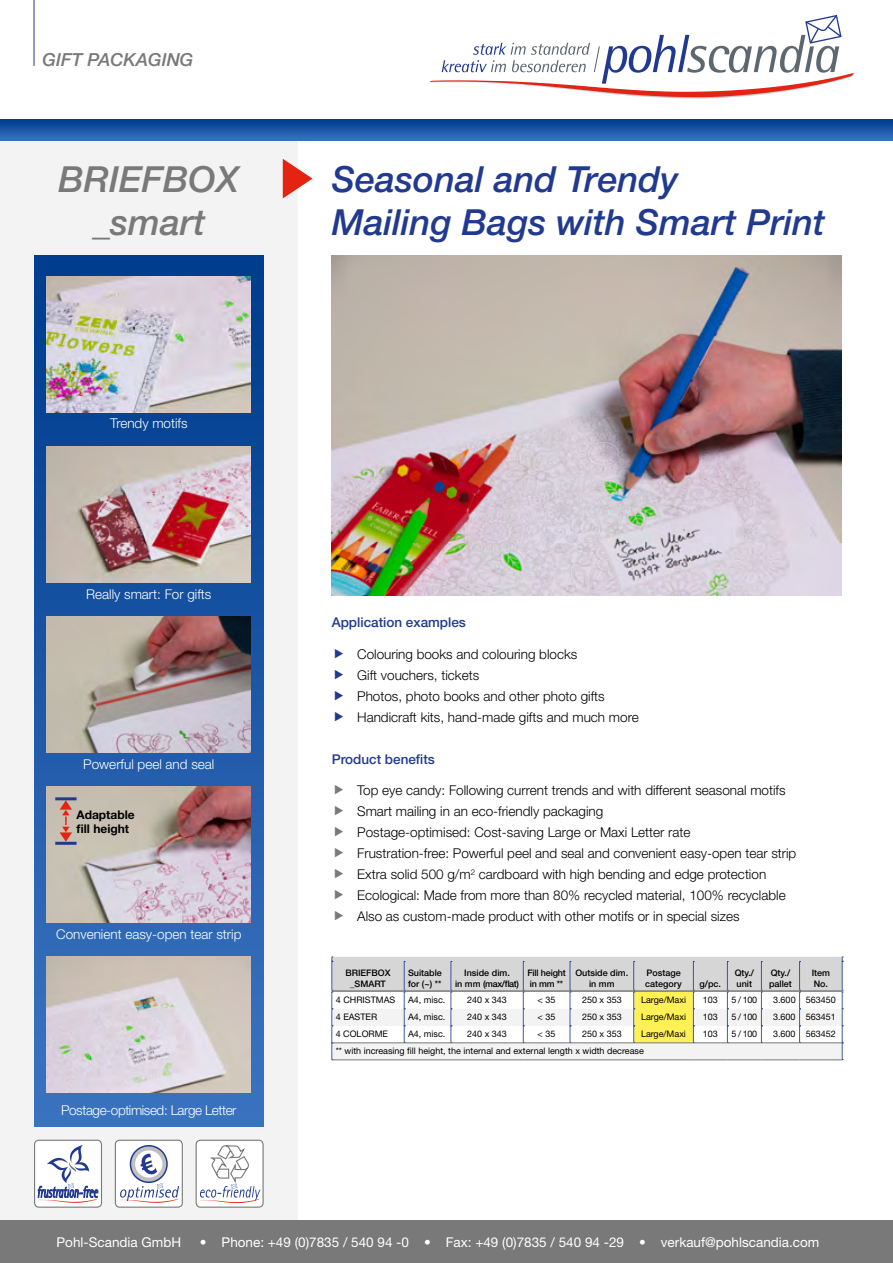
<style>
.page{position:relative;width:893px;height:1263px;background:#fff}
.page>*{position:absolute;margin:0;border:0;box-sizing:border-box;transform-origin:0 0}
.t1{font:italic 500 36px/43.2px "Helvetica Neue LT";color:#213a8f}
.t2{font:italic 500 36px/43.2px "Helvetica Neue LT";color:#797979;text-align:center}
.t3{font:italic 500 18px "Helvetica Neue LT";color:#797979}
.t4{font:300 13.5px/21px "Helvetica Neue LT";color:#000}
.t5{font:13.5px "Helvetica Neue LT";color:#fff}
.t6{font:300 13.5px "Helvetica Neue LT";color:#fff}
.t7{font:500 13.5px "Helvetica Neue LT";color:#213a8f}
.t8{font:300 13.5px "Helvetica Neue LT";letter-spacing:-.03em;color:#fff}
.t9{font:700 12px/14.4px "Helvetica Neue LT";color:#000}
.t10{font:9px "Helvetica Neue LT";color:#000}
.t11{font:500 9px/10.8px "Helvetica Neue LT";color:#000}
.t12{font:500 9px/10.8px "Helvetica Neue LT";letter-spacing:-.02em;color:#000}
</style>
<div class="page">
<div style="left:0;top:140px;width:298px;height:1080px;background:#f3f3f3"></div>
<div style="left:0;top:1220px;width:893px;height:43px;background:#797979"></div>
<hr style="left:34px;top:0;width:1px;height:66px;background:#213a8f">
<img style="left:429px;top:73px;width:426px;height:25px">
<svg style="left:430px;top:15px;width:423px;height:82px"></svg>
<img style="left:0;top:119px;width:893px;height:21px">
<img style="left:34px;top:255px;width:230px;height:872px">
<svg style="left:283px;top:159px;width:30px;height:39px"></svg>
<img style="left:332px;top:255px;width:510px;height:340px">
<img style="left:47px;top:276px;width:204px;height:136px">
<img style="left:47px;top:446px;width:204px;height:137px">
<img style="left:47px;top:617px;width:204px;height:136px">
<img style="left:47px;top:787px;width:204px;height:136px">
<img style="left:47px;top:957px;width:204px;height:136px">
<hr style="left:57px;top:797px;width:18px;height:3px;background:#213a8f">
<svg style="left:60px;top:800px;width:12px;height:42px"></svg>
<hr style="left:55px;top:842px;width:22px;height:3px;background:#213a8f">
<svg style="left:332px;top:957px;width:511px;height:103px"></svg>
<hr style="left:332px;top:1059px;width:72px;height:1px;background:#797979">
<hr style="left:404px;top:1059px;width:47px;height:1px;background:#797979">
<hr style="left:451px;top:1059px;width:72px;height:1px;background:#797979">
<hr style="left:523px;top:1059px;width:47px;height:1px;background:#797979">
<hr style="left:570px;top:1059px;width:64px;height:1px;background:#797979">
<hr style="left:634px;top:1059px;width:59px;height:1px;background:#797979">
<hr style="left:693px;top:1059px;width:34px;height:1px;background:#797979">
<hr style="left:727px;top:1059px;width:34px;height:1px;background:#797979">
<hr style="left:761px;top:1059px;width:39px;height:1px;background:#797979">
<hr style="left:800px;top:1059px;width:42px;height:1px;background:#797979">
<hr style="left:332px;top:1042px;width:72px;height:1px;background:#797979">
<hr style="left:404px;top:1042px;width:47px;height:1px;background:#797979">
<hr style="left:451px;top:1042px;width:72px;height:1px;background:#797979">
<hr style="left:523px;top:1042px;width:47px;height:1px;background:#797979">
<hr style="left:570px;top:1042px;width:64px;height:1px;background:#797979">
<hr style="left:634px;top:1042px;width:59px;height:1px;background:#797979">
<hr style="left:693px;top:1042px;width:34px;height:1px;background:#797979">
<hr style="left:727px;top:1042px;width:34px;height:1px;background:#797979">
<hr style="left:761px;top:1042px;width:39px;height:1px;background:#797979">
<hr style="left:800px;top:1042px;width:42px;height:1px;background:#797979">
<div style="left:35px;top:1140px;width:66px;height:67px;background:#fff;border-radius:4px"></div>
<div style="left:34px;top:1140px;width:68px;height:68px;border:1px solid #797979;border-radius:4px"></div>
<svg style="left:38px;top:1145px;width:60px;height:58px"></svg>
<div style="left:115px;top:1140px;width:67px;height:67px;background:#fff;border-radius:4px"></div>
<div style="left:115px;top:1140px;width:68px;height:68px;border:1px solid #797979;border-radius:4px"></div>
<svg style="left:130px;top:1146px;width:37px;height:36px"></svg>
<div style="left:130px;top:1145px;width:38px;height:38px;border:2px solid #213a8f;border-radius:50%"></div>
<svg style="left:134px;top:1150px;width:29px;height:28px"></svg>
<div style="left:134px;top:1149px;width:30px;height:30px;border:2px solid #c1c0c0;border-radius:50%"></div>
<svg style="left:140px;top:1153px;width:17px;height:22px"></svg>
<svg style="left:119px;top:1183px;width:60px;height:20px"></svg>
<div style="left:196px;top:1140px;width:67px;height:67px;background:#fff;border-radius:4px"></div>
<div style="left:196px;top:1140px;width:68px;height:68px;border:1px solid #797979;border-radius:4px"></div>
<svg style="left:200px;top:1145px;width:60px;height:58px"></svg>
<h2 class="t3" style="left:43px;top:49px;width:153px">GIFT PACKAGING</h2>
<h1 class="t2" style="left:58px;top:157px;width:182px">BRIEFBOX _smart</h1>
<p class="t6" style="left:110px;top:415px;width:79px">Trendy motifs</p>
<p class="t6" style="left:86px;top:585px;width:127px">Really smart: For gifts</p>
<p class="t6" style="left:83px;top:755px;width:133px">Powerful peel and seal</p>
<p class="t9" style="left:77px;top:807px;width:60px">Adaptable fill height</p>
<p class="t6" style="left:56px;top:926px;width:187px">Convenient easy-open tear strip</p>
<p class="t8" style="left:61px;top:1102px;width:177px">Postage-optimised: Large Letter</p>
<h1 class="t1" style="left:332px;top:157px;width:495px">Seasonal and Trendy<br>Mailing Bags with Smart Print</h1>
<p class="t7" style="left:332px;top:614px;width:136px">Application examples</p>
<p class="t4" style="left:357px;top:643px;width:283px">Colouring books and colouring blocks<br>Gift vouchers, tickets<br>Photos, photo books and other photo gifts Handicraft kits, hand-made gifts and much more</p>
<p class="t7" style="left:332px;top:751px;width:105px">Product benefits</p>
<p class="t4" style="left:357px;top:780px;width:441px">Top eye candy: Following current trends and with different seasonal motifs Smart mailing in an eco-friendly packaging<br>Postage-optimised: Cost-saving Large or Maxi Letter rate<br>Frustration-free: Powerful peel and seal and convenient easy-open tear strip Extra solid 500 g/m<sup>2</sup> cardboard with high bending and edge protection Ecological: Made from more than 80% recycled material, 100% recyclable Also as custom-made product with other motifs or in special sizes</p>
<p class="t11" style="left:345px;top:968px;width:47px;text-align:center">BRIEFBOX _SMART</p>
<p class="t11" style="left:408px;top:968px;width:35px">Suitable for (~) **</p>
<p class="t11" style="left:455px;top:968px;width:66px;text-align:center">Inside dim.<br>in mm (max/flat)</p>
<p class="t12" style="left:527px;top:968px;width:40px">Fill height in mm **</p>
<p class="t11" style="left:575px;top:968px;width:54px;text-align:center">Outside dim. in mm</p>
<p class="t11" style="left:645px;top:968px;width:38px">Postage category</p>
<p class="t11" style="left:700px;top:978px;width:23px">g/pc.</p>
<p class="t11" style="left:735px;top:968px;width:21px">Qty./ unit</p>
<p class="t11" style="left:769px;top:968px;width:24px">Qty./ pallet</p>
<p class="t11" style="left:812px;top:968px;width:20px">Item<br>No.</p>
<p class="t10" style="left:336px;top:994px;width:61px">4 CHRISTMAS</p>
<p class="t10" style="left:408px;top:994px;width:39px">A4, misc.</p>
<p class="t10" style="left:467px;top:994px;width:41px">240 x 343</p>
<p class="t10" style="left:538px;top:994px;width:19px">&lt; 35</p>
<p class="t10" style="left:582px;top:994px;width:41px">250 x 353</p>
<p class="t10" style="left:641px;top:994px;width:46px">Large/Maxi</p>
<p class="t10" style="left:703px;top:994px;width:17px">103</p>
<p class="t10" style="left:731px;top:994px;width:27px">5 / 100</p>
<p class="t10" style="left:773px;top:994px;width:64px">3.600 563450</p>
<p class="t10" style="left:336px;top:1011px;width:43px">4 EASTER</p>
<p class="t10" style="left:408px;top:1011px;width:39px">A4, misc.</p>
<p class="t10" style="left:467px;top:1011px;width:41px">240 x 343</p>
<p class="t10" style="left:538px;top:1011px;width:19px">&lt; 35</p>
<p class="t10" style="left:582px;top:1011px;width:41px">250 x 353</p>
<p class="t10" style="left:641px;top:1011px;width:46px">Large/Maxi</p>
<p class="t10" style="left:703px;top:1011px;width:17px">103</p>
<p class="t10" style="left:731px;top:1011px;width:27px">5 / 100</p>
<p class="t10" style="left:773px;top:1011px;width:64px">3.600 563451</p>
<p class="t10" style="left:336px;top:1028px;width:54px">4 COLORME</p>
<p class="t10" style="left:408px;top:1028px;width:39px">A4, misc.</p>
<p class="t10" style="left:467px;top:1028px;width:41px">240 x 343</p>
<p class="t10" style="left:538px;top:1028px;width:19px">&lt; 35</p>
<p class="t10" style="left:582px;top:1028px;width:41px">250 x 353</p>
<p class="t10" style="left:641px;top:1028px;width:46px">Large/Maxi</p>
<p class="t10" style="left:703px;top:1028px;width:17px">103</p>
<p class="t10" style="left:731px;top:1028px;width:27px">5 / 100</p>
<p class="t10" style="left:773px;top:1028px;width:64px">3.600 563452</p>
<p class="t10" style="left:336px;top:1045px;width:310px">** with increasing fill height, the internal and external length x width decrease</p>
<p class="t5" style="left:57px;top:1234px;width:126px">Pohl-Scandia GmbH</p>
<p class="t5" style="left:200px;top:1234px;width:621px">• Phone: +49 (0)7835 / 540 94 -0 • Fax: +49 (0)7835 / 540 94 -29 • verkauf@pohlscandia.com</p>
</div>
